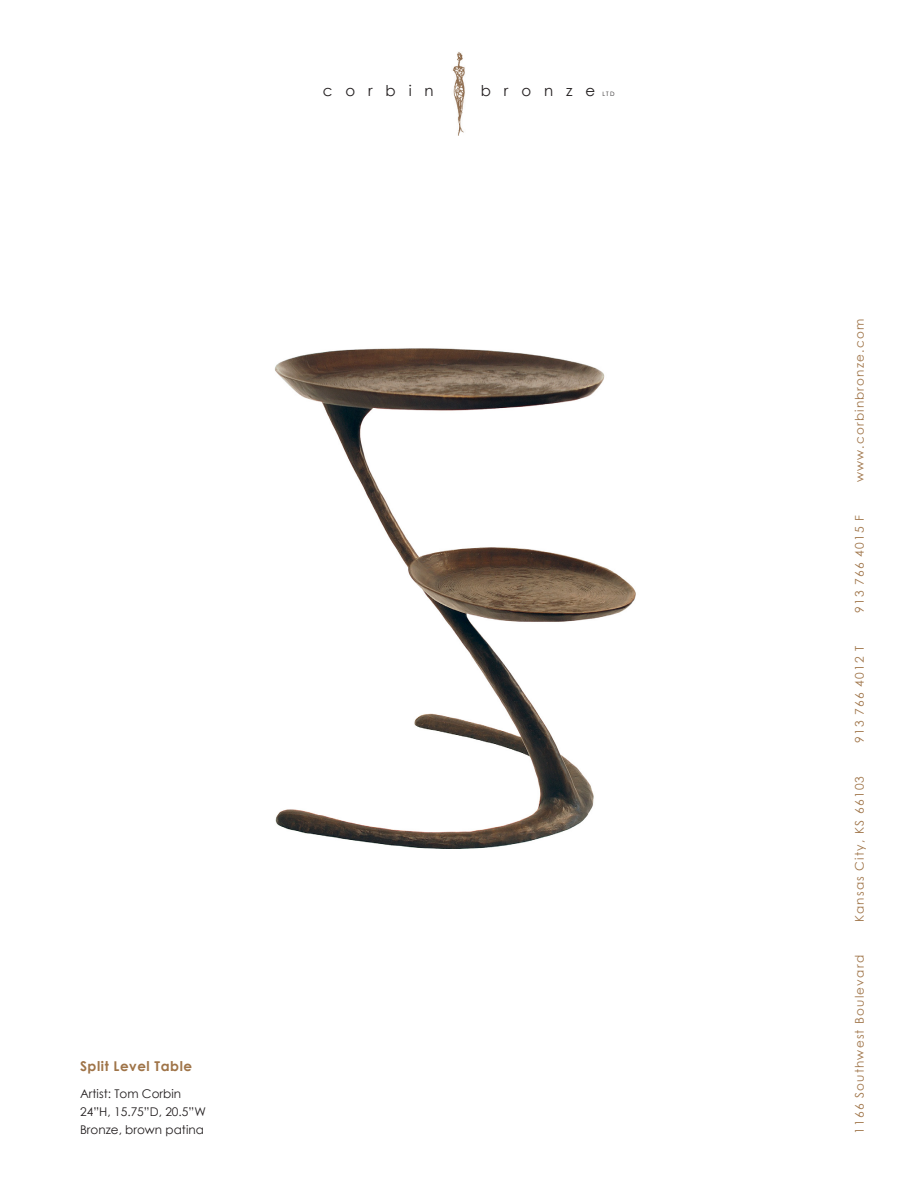
<style>
.page{position:relative;width:918px;height:1188px;background:#fff}
.page>*{position:absolute;margin:0;border:0;box-sizing:border-box;transform-origin:0 0}
.t1{font:15px "Century Gothic";letter-spacing:.86em;color:#231f20}
.t2{font:700 13.5px "Century Gothic";letter-spacing:.04em;color:#9f7448}
.t3{font:12px "Century Gothic";letter-spacing:.1em;color:#9f7448}
.t4{font:12px "Century Gothic";color:#231f20}
.t5{font:6px "Century Gothic";color:#231f20}
</style>
<div class="page">
<img style="left:452px;top:52px;width:13px;height:84px">
<img style="left:275px;top:348px;width:361px;height:501px">
<p class="t1" style="left:323px;top:82px;width:112px">corbin</p>
<p class="t1" style="left:481px;top:82px;width:116px">bronze</p>
<p class="t5" style="left:602px;top:90px;width:14px">LTD</p>
<p class="t2" style="left:80px;top:1057px;width:114px">Split Level Table</p>
<p class="t4" style="left:80px;top:1086px;width:103px">Artist: Tom Corbin</p>
<p class="t4" style="left:80px;top:1104px;width:127px">24”H, 15.75”D, 20.5”W</p>
<p class="t4" style="left:80px;top:1122px;width:125px">Bronze, brown patina</p>
<p class="t3" style="left:852px;top:482px;width:165px;rotate:-90deg">www.corbinbronze.com</p>
<p class="t3" style="left:852px;top:613px;width:99px;rotate:-90deg">913 766 4015 F</p>
<p class="t3" style="left:852px;top:743px;width:99px;rotate:-90deg">913 766 4012 T</p>
<p class="t3" style="left:852px;top:922px;width:148px;rotate:-90deg">Kansas City, KS 66103</p>
<p class="t3" style="left:852px;top:1134px;width:180px;rotate:-90deg">1166 Southwest Boulevard</p>
</div>
